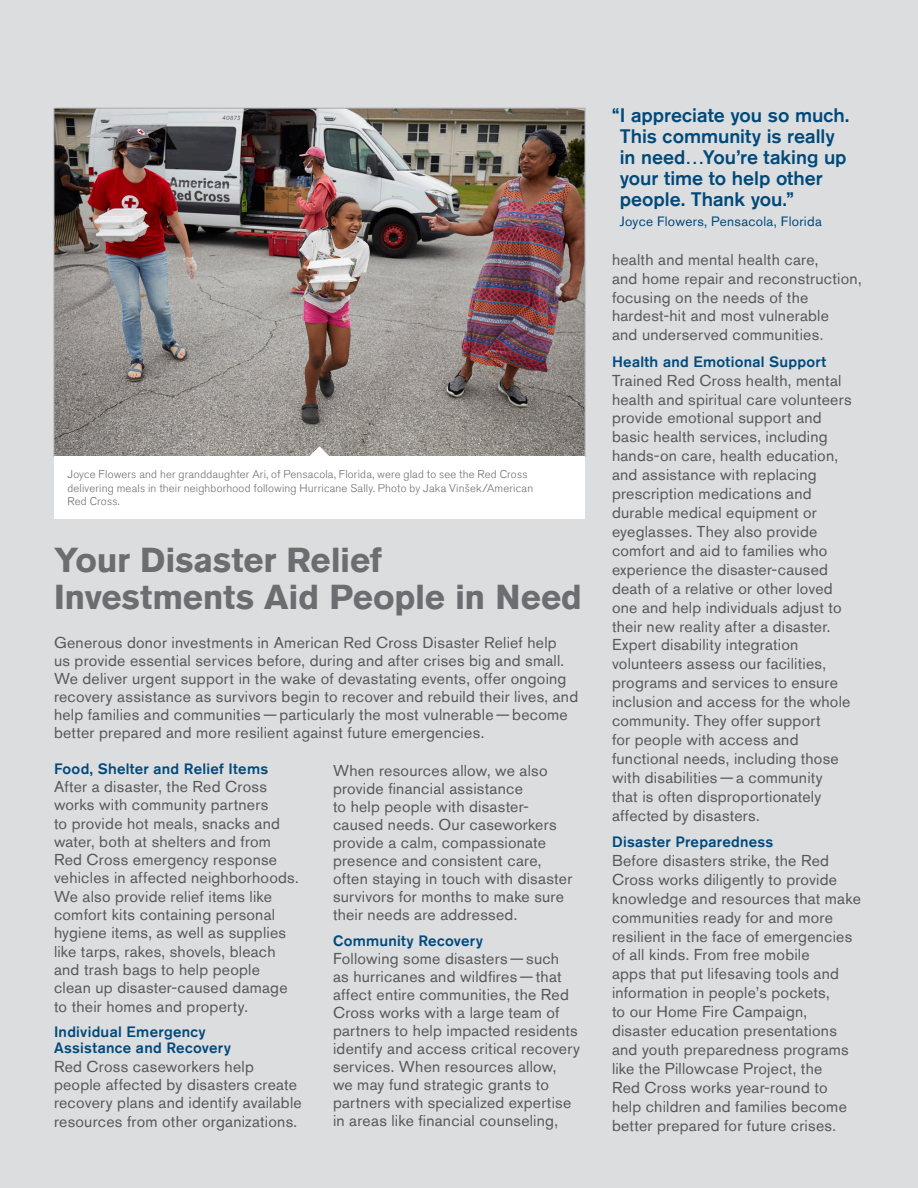
<style>
.page{position:relative;width:918px;height:1188px;background:#dcdddf}
.page>*{position:absolute;margin:0;border:0;box-sizing:border-box;transform-origin:0 0}
.Body_Text{font:700 34.5px/37.5px "Akzidenz Grotesk Std";letter-spacing:-.005em;color:#6c6d70}
.t1{font:500 19.5px/21px "Akzidenz Grotesk Std";color:#00497b}
.Body_Text-2{font:15.75px/18.9px "Akzidenz Grotesk Std";letter-spacing:.015em;color:#57585a}
.Body_Text-3{font:500 15px/16px "Akzidenz Grotesk Std";letter-spacing:.02em;color:#00497b}
.t2{font:13.5px "Akzidenz Grotesk Std";letter-spacing:.025em;color:#00497b}
.Caption_top{font:300 11.25px/13.5px "Akzidenz Grotesk Std";letter-spacing:.015em;color:#6c6d70}
</style>
<div class="page">
<img style="left:56px;top:110px;width:527px;height:345px">
<div style="left:54px;top:456px;width:531px;height:63px;background:#fff"></div>
<svg style="left:309px;top:446px;width:21px;height:10px"></svg>
<p class="Caption_top" style="left:68px;top:468px;width:467px">Joyce Flowers and her granddaughter Ari, of Pensacola, Florida, were glad to see the Red Cross delivering meals in their neighborhood following Hurricane Sally. Photo by Jaka Vinšek/American<br>Red Cross.</p>
<p class="Body_Text" style="left:54px;top:541px;width:530px">Your Disaster Relief<br>Investments Aid People in Need</p>
<p class="Body_Text-2" style="left:54px;top:633px;width:526px;line-height:18px">Generous donor investments in American Red Cross Disaster Relief help<br>us provide essential services before, during and after crises big and small.<br>We deliver urgent support in the wake of devastating events, offer ongoing recovery assistance as survivors begin to recover and rebuild their lives, and help families and communities—particularly the most vulnerable—become better prepared and more resilient against future emergencies.</p>
<p class="Body_Text-3" style="left:54px;top:760px;width:216px">Food, Shelter and Relief Items</p>
<p class="Body_Text-2" style="left:54px;top:777px;width:246px;line-height:18.3px">After a disaster, the Red Cross works with community partners<br>to provide hot meals, snacks and water, both at shelters and from<br>Red Cross emergency response vehicles in affected neighborhoods.<br>We also provide relief items like comfort kits containing personal hygiene items, as well as supplies like tarps, rakes, shovels, bleach and trash bags to help people clean up disaster-caused damage to their homes and property.</p>
<p class="Body_Text-3" style="left:54px;top:1024px;width:178px">Individual Emergency<br>Assistance and Recovery</p>
<p class="Body_Text-2" style="left:54px;top:1057px;width:249px;line-height:18.3px">Red Cross caseworkers help people affected by disasters create recovery plans and identify available resources from other organizations.</p>
<p class="Body_Text-2" style="left:333px;top:761px;width:241px;line-height:18px">When resources allow, we also provide financial assistance<br>to help people with disaster&shy;caused needs. Our caseworkers provide a calm, compassionate presence and consistent care, often staying in touch with disaster survivors for months to make sure their needs are addressed.</p>
<p class="Body_Text-3" style="left:333px;top:932px;width:151px">Community Recovery</p>
<p class="Body_Text-2" style="left:333px;top:949px;width:248px;line-height:18px">Following some disasters—such<br>as hurricanes and wildfires—that affect entire communities, the Red Cross works with a large team of partners to help impacted residents identify and access critical recovery services. When resources allow, we may fund strategic grants to partners with specialized expertise in areas like financial counseling,</p>
<p class="t1" style="left:620px;top:105px;width:231px;text-indent:-8px">“I appreciate you so much.<br>This community is really in need…You’re taking up your time to help other people. Thank you.”</p>
<p class="t2" style="left:620px;top:213px;width:203px">Joyce Flowers, Pensacola, Florida</p>
<p class="Body_Text-2" style="left:612px;top:250px;width:251px">health and mental health care,<br>and home repair and reconstruction, focusing on the needs of the hardest-hit and most vulnerable<br>and underserved communities.</p>
<p class="Body_Text-3" style="left:612px;top:353px;width:216px">Health and Emotional Support</p>
<p class="Body_Text-2" style="left:612px;top:371px;width:241px">Trained Red Cross health, mental health and spiritual care volunteers provide emotional support and basic health services, including hands-on care, health education, and assistance with replacing prescription medications and durable medical equipment or eyeglasses. They also provide comfort and aid to families who experience the disaster-caused death of a relative or other loved one and help individuals adjust to their new reality after a disaster.<br>Expert disability integration volunteers assess our facilities, programs and services to ensure inclusion and access for the whole community. They offer support<br>for people with access and functional needs, including those with disabilities—a community that is often disproportionately affected by disasters.</p>
<p class="Body_Text-3" style="left:612px;top:833px;width:163px">Disaster Preparedness</p>
<p class="Body_Text-2" style="left:612px;top:851px;width:250px">Before disasters strike, the Red<br>Cross works diligently to provide knowledge and resources that make communities ready for and more resilient in the face of emergencies of all kinds. From free mobile<br>apps that put lifesaving tools and information in people’s pockets,<br>to our Home Fire Campaign, disaster education presentations and youth preparedness programs like the Pillowcase Project, the<br>Red Cross works year-round to<br>help children and families become better prepared for future crises.</p>
</div>
